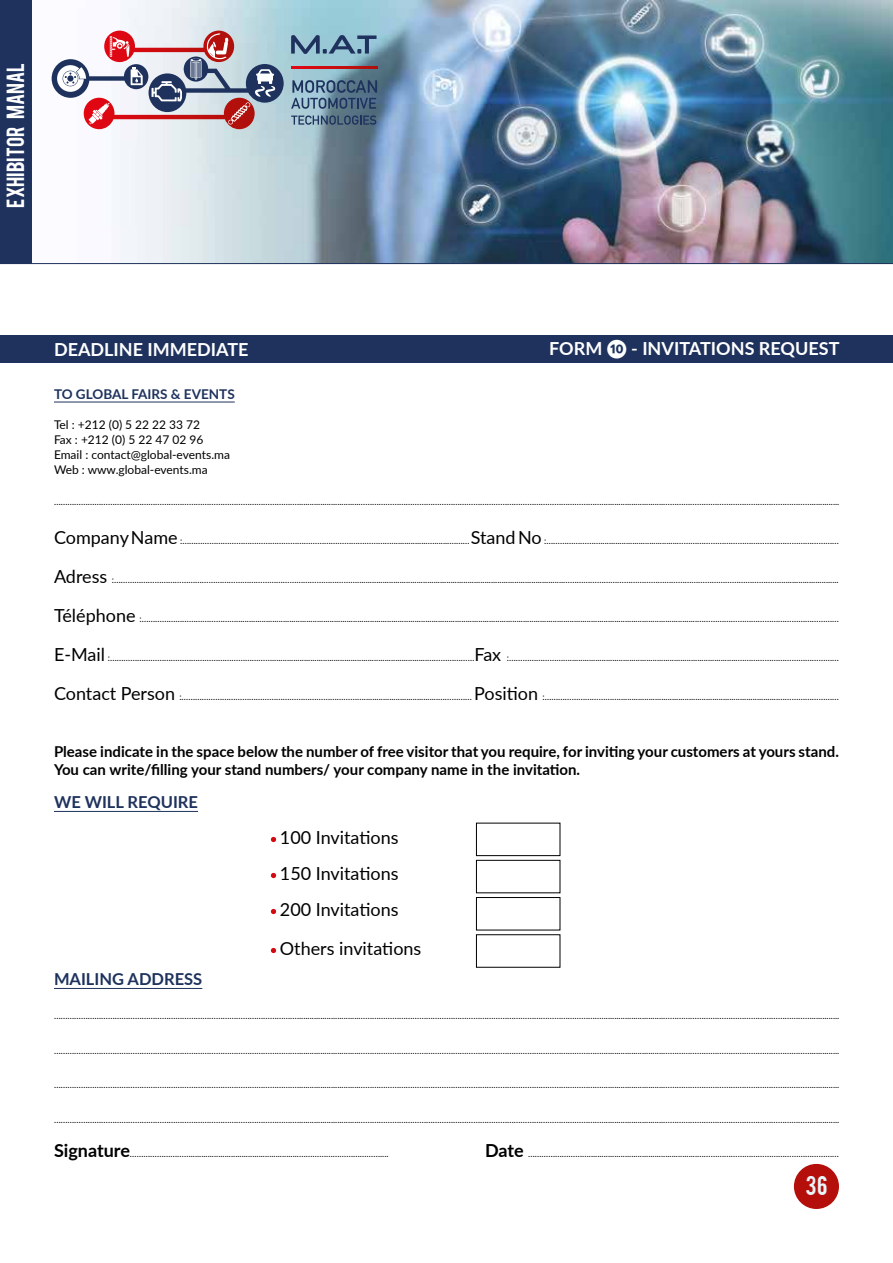
<style>
.page{position:relative;width:893px;height:1263px;background:#fff}
.page>*{position:absolute;margin:0;border:0;box-sizing:border-box;transform-origin:0 0}
.t1{font:21px "Bebas";color:#e8f5f9}
.t2{font:19.5px "Bebas";color:#fff}
.t3{font:18px/36px "Lato";color:#000;text-align:justify}
.t4{font:700 18px "Lato";color:#fff}
.t5{font:700 16.5px "Lato";color:#1e325d}
.t6{font:700 15px/18px "Lato";color:#000}
.t7{font:700 13.5px "Lato";color:#1e325d}
.t8{font:12px/15px "Lato";color:#000}
.t9{font:9px "Lato";color:#000}
.s1{font-size:18px}
.s2{font-weight:700;font-size:18px}
</style>
<div class="page">
<img style="left:31px;top:0;width:862px;height:263px">
<div style="left:0;top:0;width:31px;height:264px;background:#1e325d"></div>
<hr style="left:0;top:263px;width:893px;height:1px;background:#1e325d">
<svg style="left:52px;top:31px;width:232px;height:98px"></svg>
<svg style="left:291px;top:80px;width:86px;height:29px;background:#5b7891"></svg>
<svg style="left:291px;top:115px;width:85px;height:10px"></svg>
<svg style="left:291px;top:35px;width:85px;height:19px;background:#6a8ea8"></svg>
<svg style="left:291px;top:66px;width:86px;height:2px"></svg>
<div style="left:794px;top:1164px;width:45px;height:45px;background:#b50f0c;border-radius:50%"></div>
<div style="left:0;top:335px;width:893px;height:27px;background:#1e325d"></div>
<hr style="left:54px;top:402px;width:181px;height:1px;background:#1e325d">
<hr style="left:54px;top:811px;width:144px;height:1px;background:#1e325d">
<hr style="left:54px;top:988px;width:148px;height:1px;background:#1e325d">
<div style="left:476px;top:823px;width:84px;height:33px;border:1px solid #000"></div>
<div style="left:476px;top:897px;width:84px;height:33px;border:1px solid #000"></div>
<div style="left:476px;top:860px;width:84px;height:33px;border:1px solid #000"></div>
<h2 class="t2" style="left:1px;top:208px;width:146px;rotate:-90deg">EXHIBITOR MANAL</h2>
<h3 class="t4" style="left:54px;top:336px;width:196px">DEADLINE IMMEDIATE</h3>
<h3 class="t4" style="left:549px;top:335px;width:292px">FORM ❿ - INVITATIONS REQUEST</h3>
<h3 class="t7" style="left:54px;top:384px;width:182px">TO GLOBAL FAIRS &amp; EVENTS</h3>
<h3 class="t8" style="left:54px;top:416px;width:178px">Tel : +212 (0) 5 22 22 33 72<br>Fax : +212 (0) 5 22 47 02 96<br>Email : contact@global-events.ma<br>Web : www.global-events.ma</h3>
<p class="t9" style="left:54px;top:495px;width:787px">……………………………………………………………………………………………….............................……………………………………………………………………………………………….............................………………………………………………………….............</p>
<p class="t9" style="left:54px;top:534px;width:786px"><span class="s1">Company Name</span> :………………………………………………………………………………….................….......……… <span class="s1">Stand No</span> :……………………....................................………………………………………………………………</p>
<p class="t9" style="left:54px;top:573px;width:786px"><span class="s1">Adress</span> :……………………………………………………………………………………………….................................................................................................……………………………………………………………………………………............................</p>
<p class="t9" style="left:54px;top:612px;width:786px"><span class="s1">Téléphone</span> :…………………………………….........................................................................................................................................................................................................................………………………………………………………</p>
<p class="t9" style="left:54px;top:651px;width:786px"><span class="s1">E-Mail</span> :……………………………………………………………….........................................................................…………………<span class="s1">Fax</span> :………………………...............................................................................………………………………………</p>
<p class="t9" style="left:54px;top:690px;width:786px"><span class="s1">Contact Person</span> :………………………………………………………………………...................................…………… <span class="s1">Position</span> :……………………………...........................................................................………………………</p>
<h3 class="t6" style="left:54px;top:741px;width:786px">Please indicate in the space below the number of free visitor that you require, for inviting your customers at yours stand.<br>You can write/filling your stand numbers/ your company name in the invitation.</h3>
<h3 class="t5" style="left:54px;top:789px;width:146px">WE WILL REQUIRE</h3>
<h3 class="t3" style="left:280px;top:818px;width:120px">100 Invitations 150 Invitations 200 Invitations</h3>
<h3 class="t3" style="left:280px;top:929px;width:143px">Others invitations</h3>
<h3 class="t5" style="left:54px;top:966px;width:150px">MAILING ADDRESS</h3>
<p class="t9" style="left:54px;top:1009px;width:787px">……………………………………………………………………………………………….............................……………………………………………………………………………………………….............................………………………………………………………….............</p>
<p class="t9" style="left:54px;top:1044px;width:787px">……………………………………………………………………………………………….............................……………………………………………………………………………………………….............................………………………………………………………….............</p>
<p class="t9" style="left:54px;top:1078px;width:787px">……………………………………………………………………………………………….............................……………………………………………………………………………………………….............................………………………………………………………….............</p>
<p class="t9" style="left:54px;top:1113px;width:787px">……………………………………………………………………………………………….............................……………………………………………………………………………………………….............................………………………………………………………….............</p>
<p class="t9" style="left:54px;top:1147px;width:336px"><span class="s2">Signature</span>………………………...................................................………………………………....</p>
<p class="t9" style="left:485px;top:1147px;width:355px"><span class="s2">Date</span> ………………………...................................................………………………………………………………</p>
<h1 class="t1" style="left:805px;top:1170px;width:23px">36</h1>
</div>
